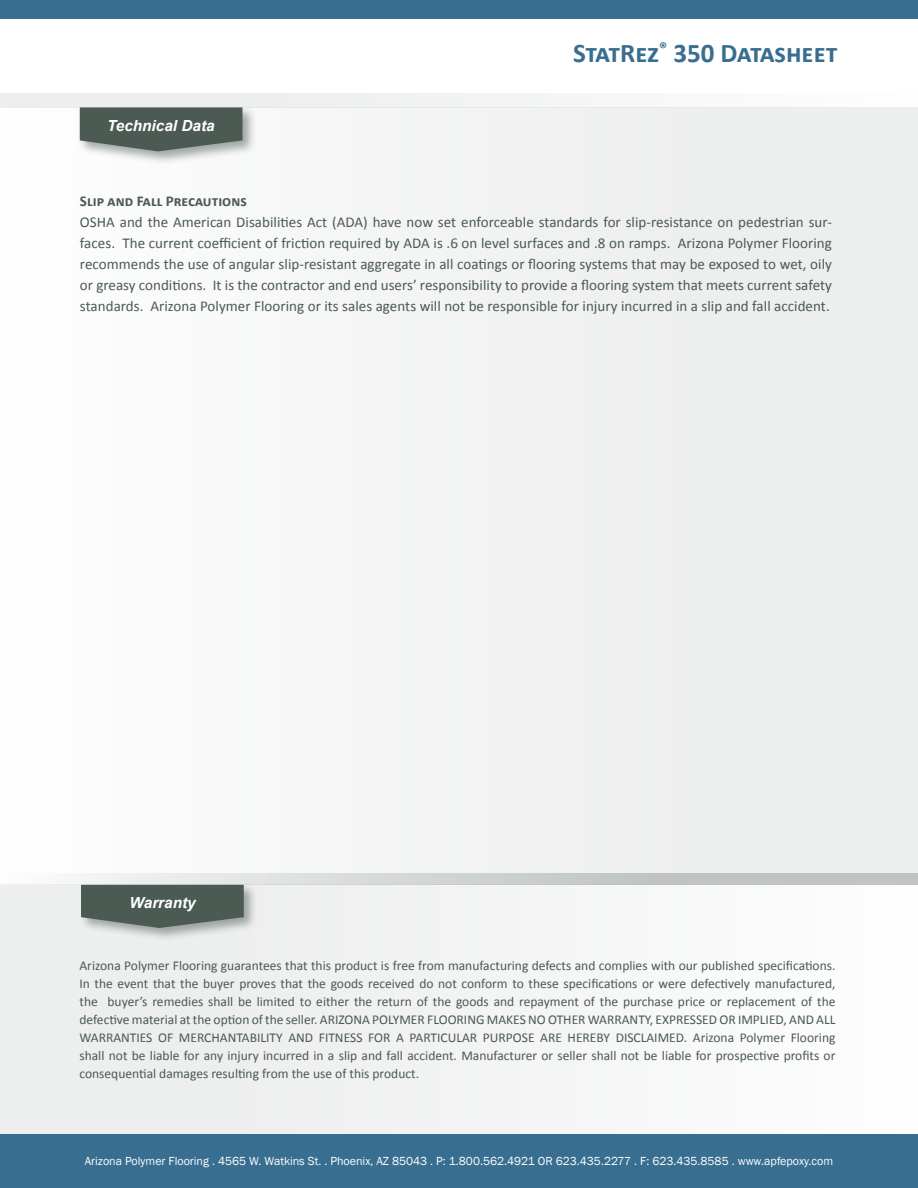
<style>
.page{position:relative;width:918px;height:1188px;background:#fff}
.page>*{position:absolute;margin:0;border:0;box-sizing:border-box;transform-origin:0 0}
.t1{font:700 27px "Calibri";color:#386e8f}
.t2{font:italic 700 15.3px "Arial";color:#fff}
.t3{font:15px/21px "Calibri";letter-spacing:.005em;color:#4b5a52;text-align:justify}
.t4{font:700 15px "Calibri";letter-spacing:.005em;color:#4b5a52}
.t5{font:13.5px/18px "Calibri";color:#4b5a52;text-align:justify}
.t6{font:12px "Franklin Gothic";color:#fff}
</style>
<div class="page">
<div style="left:0;top:107px;width:918px;height:766px;background:#f2f3f2"></div>
<div style="left:0;top:94px;width:918px;height:13px;background:#f2f3f2"></div>
<div style="left:78px;top:105px;width:179px;height:60px;background:#4b5a52;opacity:.5"></div>
<svg style="left:80px;top:107px;width:163px;height:44px;background:#596760"></svg>
<div style="left:0;top:885px;width:918px;height:303px;background:#f2f4f3"></div>
<div style="left:79px;top:883px;width:179px;height:59px;background:#4b5a52;opacity:.5"></div>
<svg style="left:81px;top:885px;width:163px;height:43px;background:#58665f"></svg>
<svg style="left:0;top:873px;width:918px;height:12px;background:#d2d6d4"></svg>
<div style="left:0;top:0;width:918px;height:19px;background:#386e8f"></div>
<div style="left:0;top:1134px;width:918px;height:54px;background:#386e8f"></div>
<p class="t2" style="left:107px;top:115px;width:109px">Technical Data</p>
<p class="t1" style="left:573px;top:34px;width:266px">StatRez<sup>®</sup> 350 Datasheet</p>
<p class="t4" style="left:80px;top:190px;width:168px">Slip and Fall Precautions</p>
<p class="t3" style="left:80px;top:211px;width:754px">OSHA and the American Disabilities Act (ADA) have now set enforceable standards for slip-resistance on pedestrian sur&shy;faces. The current coefficient of friction required by ADA is .6 on level surfaces and .8 on ramps. Arizona Polymer Flooring recommends the use of angular slip-resistant aggregate in all coatings or flooring systems that may be exposed to wet, oily or greasy conditions. It is the contractor and end users’ responsibility to provide a flooring system that meets current safety standards. Arizona Polymer Flooring or its sales agents will not be responsible for injury incurred in a slip and fall accident.</p>
<p class="t2" style="left:130px;top:892px;width:68px">Warranty</p>
<p class="t5" style="left:79px;top:956px;width:758px">Arizona Polymer Flooring guarantees that this product is free from manufacturing defects and complies with our published specifications.<br>In the event that the buyer proves that the goods received do not conform to these specifications or were defectively manufactured, the buyer’s remedies shall be limited to either the return of the goods and repayment of the purchase price or replacement of the defective material at the option of the seller. ARIZONA POLYMER FLOORING MAKES NO OTHER WARRANTY, EXPRESSED OR IMPLIED, AND ALL WARRANTIES OF MERCHANTABILITY AND FITNESS FOR A PARTICULAR PURPOSE ARE HEREBY DISCLAIMED. Arizona Polymer Flooring shall not be liable for any injury incurred in a slip and fall accident. Manufacturer or seller shall not be liable for prospective profits or consequential damages resulting from the use of this product.</p>
<p class="t6" style="left:85px;top:1154px;width:750px">Arizona Polymer Flooring . 4565 W. Watkins St. . Phoenix, AZ 85043 . P: 1.800.562.4921 OR 623.435.2277 . F: 623.435.8585 . www.apfepoxy.com</p>
</div>
